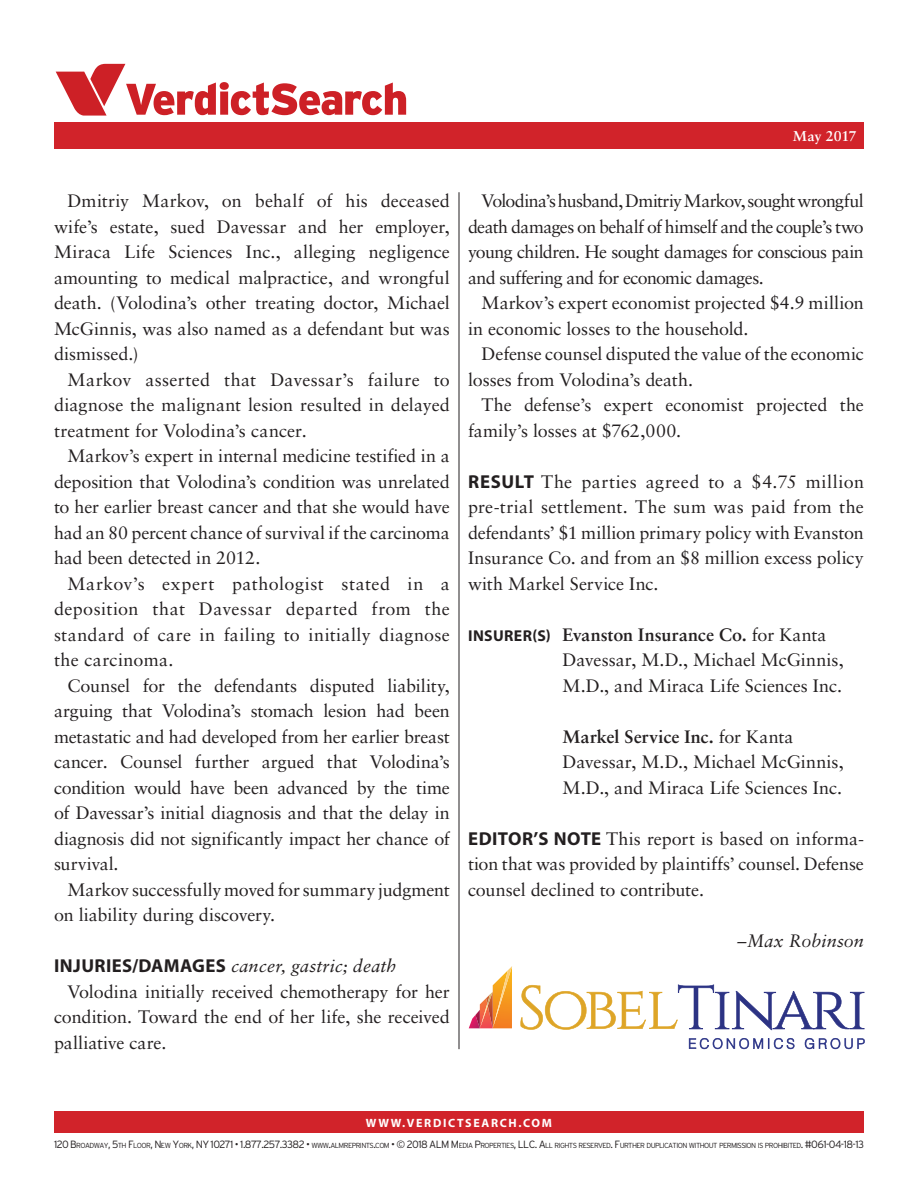
<style>
.page{position:relative;width:918px;height:1188px;background:#fff}
.page>*{position:absolute;margin:0;border:0;box-sizing:border-box;transform-origin:0 0}
.t1{font:18px/25.5px "Sabon LT Std";letter-spacing:-.005em;color:#231f20;text-align:justify}
.t2{font:italic 18px "Sabon LT Std";letter-spacing:.005em;color:#231f20}
.t3{font:700 14.25px "Sabon LT Std";letter-spacing:-.01em;color:#fff}
.t4{font:700 12px "Myriad Pro";letter-spacing:.14em;color:#fff}
.t5{font:300 10.5px "Interstate";letter-spacing:-.055em;color:#231f20}
.t6{font:300 7.35px "Interstate";letter-spacing:-.08em;color:#231f20}
.s1{font-family:"Myriad Pro";font-weight:700;font-style:normal;font-size:18.75px}
.s2{font-family:"Myriad Pro";font-weight:700;font-size:18.75px}
.s3{font-family:"Myriad Pro";font-weight:700;font-size:15.75px}
.s4{font-weight:700}
.s5{font-size:7.35px}
.s6{font-size:10.5px}
</style>
<div class="page">
<svg style="left:56px;top:64px;width:350px;height:52px"></svg>
<div style="left:54px;top:123px;width:810px;height:26px;background:#d1232a"></div>
<div style="left:54px;top:1111px;width:810px;height:22px;background:#d1232a"></div>
<hr style="left:459px;top:192px;width:1px;height:857px;background:#231f20">
<svg style="left:689px;top:1038px;width:106px;height:11px"></svg>
<svg style="left:805px;top:1038px;width:60px;height:11px"></svg>
<svg style="left:520px;top:984px;width:345px;height:46px"></svg>
<svg style="left:469px;top:966px;width:43px;height:62px"></svg>
<img style="left:486px;top:992px;width:7px;height:36px">
<img style="left:487px;top:992px;width:6px;height:14px">
<p class="t3" style="left:793px;top:128px;width:65px">May 2017</p>
<p class="t1" style="left:54px;top:188px;width:397px;text-indent:14px">Dmitriy Markov, on behalf of his deceased wife’s estate, sued Davessar and her employer, Miraca Life Sciences Inc., alleging negligence amounting to medical malpractice, and wrongful death. (Volodina’s other treating doctor, Michael McGinnis, was also named as a defendant but was dismissed.)</p>
<p class="t1" style="left:54px;top:366px;width:397px;text-indent:14px">Markov asserted that Davessar’s failure to diagnose the malignant lesion resulted in delayed treatment for Volodina’s cancer.</p>
<p class="t1" style="left:54px;top:443px;width:397px;text-indent:14px">Markov’s expert in internal medicine testified in a deposition that Volodina’s condition was unrelated to her earlier breast cancer and that she would have had an 80 percent chance of survival if the carcinoma had been detected in 2012.</p>
<p class="t1" style="left:54px;top:570px;width:397px;text-indent:14px">Markov’s expert pathologist stated in a deposition that Davessar departed from the standard of care in failing to initially diagnose the carcinoma.</p>
<p class="t1" style="left:54px;top:672px;width:397px;text-indent:14px">Counsel for the defendants disputed liability, arguing that Volodina’s stomach lesion had been metastatic and had developed from her earlier breast cancer. Counsel further argued that Volodina’s condition would have been advanced by the time of Davessar’s initial diagnosis and that the delay in diagnosis did not significantly impact her chance of survival.</p>
<p class="t1" style="left:54px;top:876px;width:397px;text-indent:14px">Markov successfully moved for summary judgment on liability during discovery.</p>
<p class="t2" style="left:54px;top:955px;width:344px"><span class="s1">INJURIES/DAMAGES</span> cancer, gastric; death</p>
<p class="t1" style="left:68px;top:978px;width:384px">Volodina initially received chemotherapy for her</p>
<p class="t1" style="left:54px;top:1004px;width:397px">condition. Toward the end of her life, she received</p>
<p class="t1" style="left:54px;top:1029px;width:114px">palliative care.</p>
<p class="t1" style="left:468px;top:188px;width:397px;text-indent:14px">Volodina’s husband, Dmitriy Markov, sought wrongful death damages on behalf of himself and the couple’s two young children. He sought damages for conscious pain and suffering and for economic damages.</p>
<p class="t1" style="left:468px;top:290px;width:397px;text-indent:14px">Markov’s expert economist projected $4.9 million in economic losses to the household.</p>
<p class="t1" style="left:468px;top:341px;width:397px;text-indent:14px">Defense counsel disputed the value of the economic losses from Volodina’s death.</p>
<p class="t1" style="left:468px;top:392px;width:397px;text-indent:14px">The defense’s expert economist projected the family’s losses at $762,000.</p>
<p class="t1" style="left:468px;top:468px;width:398px"><span class="s2">RESULT</span> The parties agreed to a $4.75 million pre-trial settlement. The sum was paid from the defendants’ $1 million primary policy with Evanston Insurance Co. and from an $8 million excess policy with Markel Service Inc.</p>
<p class="t1" style="left:563px;top:621px;width:283px;text-align:left;text-indent:-94px"><span class="s3">INSURER(S)</span> <span class="s4">Evanston Insurance Co.</span> for Kanta<br>Davessar, M.D., Michael McGinnis,<br>M.D., and Miraca Life Sciences Inc.</p>
<p class="t1" style="left:563px;top:723px;width:283px;text-align:left"><span class="s4">Markel Service Inc.</span> for Kanta<br>Davessar, M.D., Michael McGinnis,<br>M.D., and Miraca Life Sciences Inc.</p>
<p class="t1" style="left:468px;top:825px;width:397px"><span class="s2">EDITOR’S NOTE</span> This report is based on informa&shy;tion that was provided by plaintiffs’ counsel. Defense counsel declined to contribute.</p>
<p class="t2" style="left:737px;top:930px;width:128px">–Max Robinson</p>
<p class="t4" style="left:366px;top:1115px;width:188px">WWW.VERDICTSEARCH.COM</p>
<p class="t5" style="left:54px;top:1139px;width:383px">120 B<span class="s5">ROADWAY</span>, 5<span class="s5">TH</span> F<span class="s5">LOOR</span>, N<span class="s5">EW</span> Y<span class="s5">ORK</span>, NY 10271 • 1.877.257.3382 • <span class="s5">WWW</span>.<span class="s5">ALMREPRINTS</span>.<span class="s5">COM</span> • © 2018 ALM</p>
<p class="t6" style="left:451px;top:1142px;width:415px"><span class="s6">M</span> EDIA <span class="s6">P</span>ROPERTIES<span class="s6">, LLC. A</span>LL RIGHTS RESERVED<span class="s6">. F</span>URTHER DUPLICATION WITHOUT PERMISSION IS PROHIBITED<span class="s6">. #061-04-18-13</span></p>
</div>
